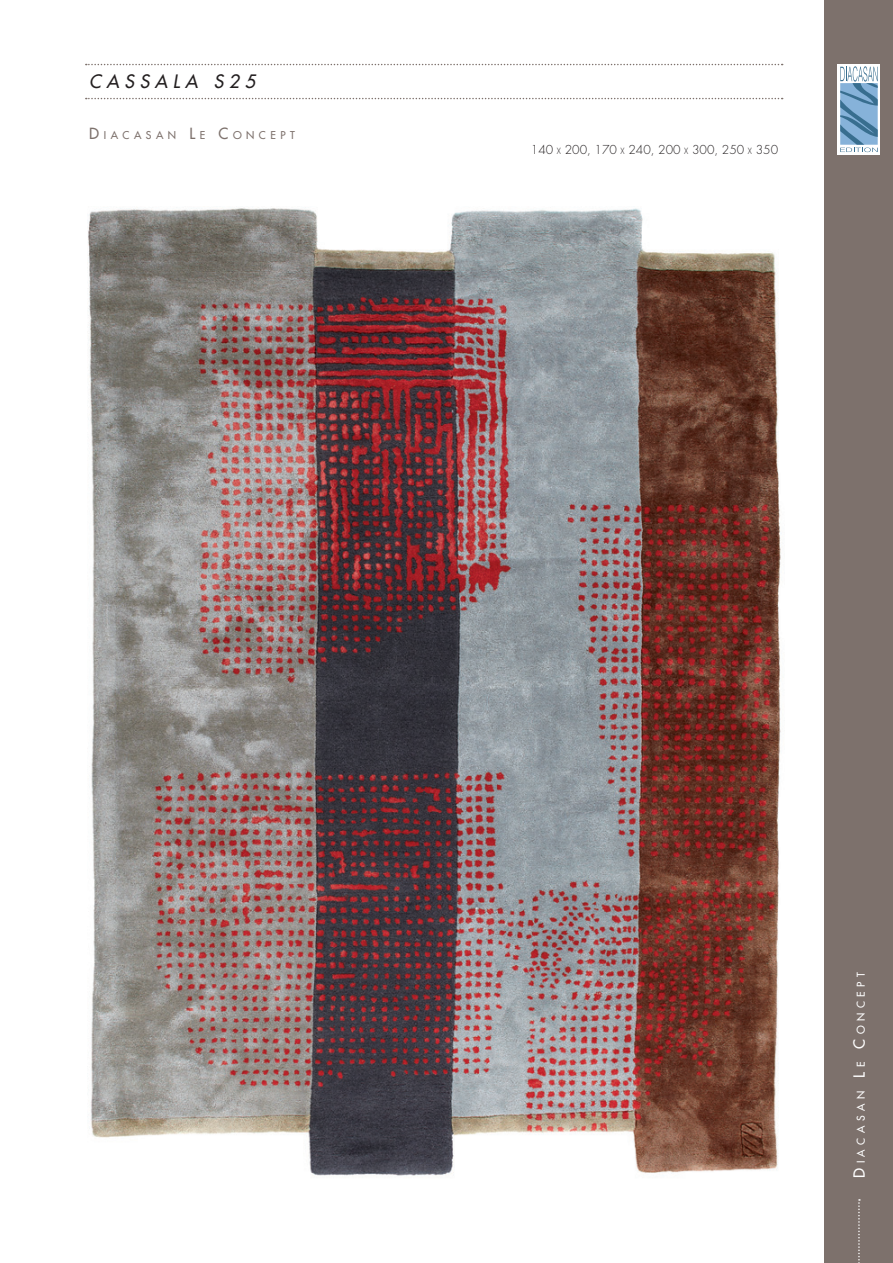
<style>
.page{position:relative;width:893px;height:1263px;background:#fff}
.page>*{position:absolute;margin:0;border:0;box-sizing:border-box;transform-origin:0 0}
.t1{font:italic 18px "Futura";letter-spacing:.3em;color:#231f20}
.t2{font:300 12px "Futura";color:#231f20}
.t3{font:10.5px "Futura";letter-spacing:.43em;color:#fff}
.t4{font:10.5px "Futura";letter-spacing:.43em;color:#7d716c}
.s1{font-size:15px}
.s2{font-size:8.4px}
</style>
<div class="page">
<div style="left:825px;top:0;width:68px;height:1263px;background:#7d716c"></div>
<div style="left:838px;top:64px;width:42px;height:91px;background:#fff"></div>
<svg style="left:840px;top:66px;width:38px;height:86px"></svg>
<svg style="left:858px;top:1199px;width:2px;height:64px"></svg>
<svg style="left:86px;top:64px;width:697px;height:1px"></svg>
<svg style="left:86px;top:98px;width:697px;height:1px"></svg>
<img style="left:88px;top:208px;width:693px;height:968px">
<p class="t1" style="left:89px;top:70px;width:167px">CASSALA S25</p>
<p class="t4" style="left:89px;top:129px;width:207px"><span class="s1">D</span>IACASAN <span class="s1">L</span>E <span class="s1">C</span>ONCEPT</p>
<p class="t2" style="left:531px;top:142px;width:249px">140 <span class="s2">X</span> 200, 170 <span class="s2">X</span> 240, 200 <span class="s2">X</span> 300, 250 <span class="s2">X</span> 350</p>
<p class="t3" style="left:854px;top:1178px;width:207px;rotate:-90deg"><span class="s1">D</span>IACASAN <span class="s1">L</span>E <span class="s1">C</span>ONCEPT</p>
</div>
